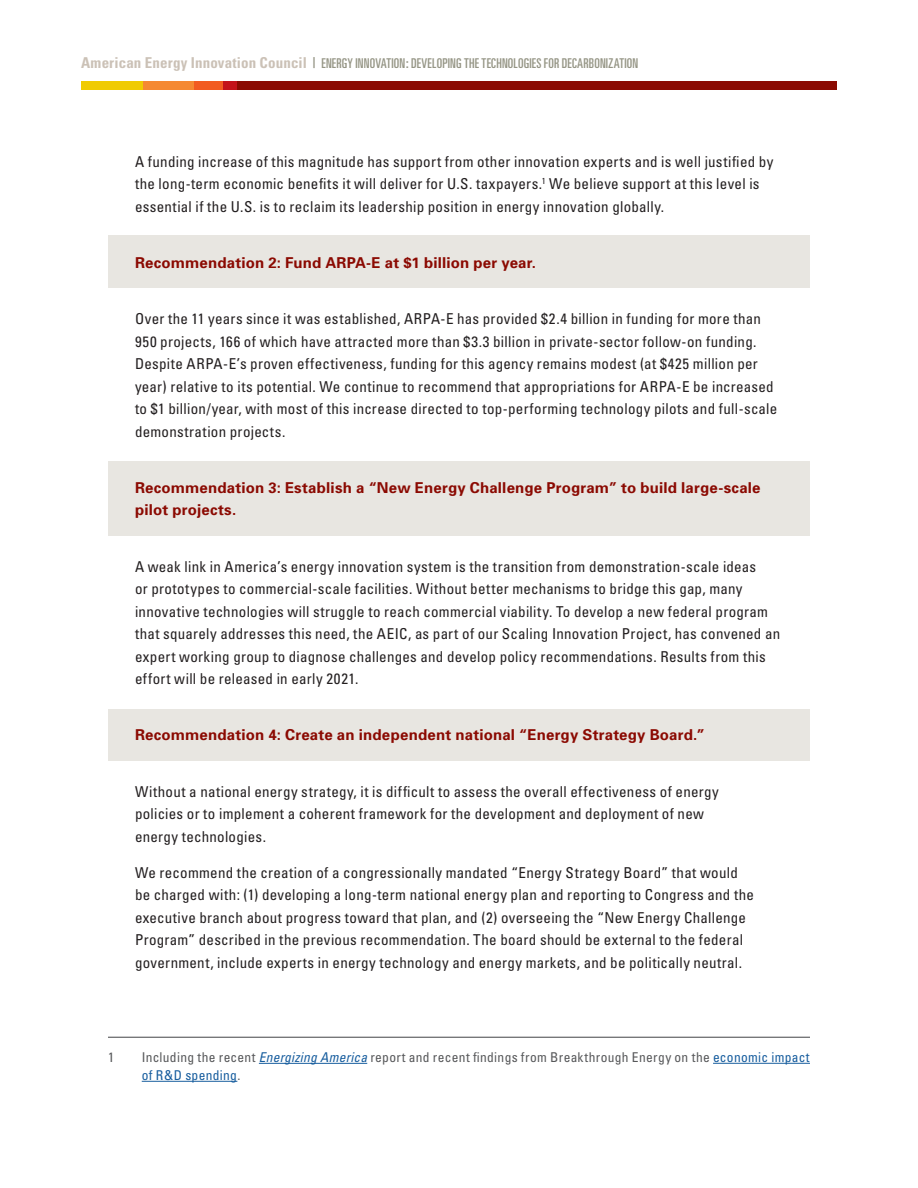
<style>
.page{position:relative;width:918px;height:1188px;background:#fff}
.page>*{position:absolute;margin:0;border:0;box-sizing:border-box;transform-origin:0 0}
.Body_-_Indented{font:condensed 15px/22.5px "Univers";letter-spacing:.02em;color:#231f20}
.Recommendations{font:700 15px/22.5px "Univers";letter-spacing:.015em;color:#8b0a02}
.Footnotes{font:condensed 13.5px/18px "Univers";letter-spacing:.02em;color:#57585a}
.t1{font:ultra-condensed 13.5px "Univers";letter-spacing:.01em;color:#959585}
.s1{font-weight:700;font-stretch:condensed;font-size:15px;color:#cbc1b6}
.s2{font-size:15px}
.s3{font-style:italic;color:#175d9e}
.s4{color:#175d9e}
</style>
<div class="page">
<div style="left:194px;top:81px;width:29px;height:9px;background:#f25b21"></div>
<div style="left:237px;top:81px;width:600px;height:9px;background:#8b0a02"></div>
<div style="left:223px;top:81px;width:14px;height:9px;background:#c4121a"></div>
<div style="left:81px;top:81px;width:62px;height:9px;background:#f0cb02"></div>
<div style="left:143px;top:81px;width:51px;height:9px;background:#f58932"></div>
<div style="left:108px;top:235px;width:702px;height:53px;background:#e8e6e1"></div>
<div style="left:108px;top:461px;width:702px;height:75px;background:#e8e6e1"></div>
<div style="left:108px;top:709px;width:702px;height:52px;background:#e8e6e1"></div>
<hr style="left:108px;top:1037px;width:702px;height:1px;background:#57585a">
<hr style="left:259px;top:1063px;width:108px;height:1px;background:#175d9e">
<hr style="left:713px;top:1063px;width:97px;height:1px;background:#175d9e">
<hr style="left:142px;top:1081px;width:95px;height:1px;background:#175d9e">
<p class="t1" style="left:81px;top:55px;width:559px"><span class="s1">American Energy Innovation Council</span> <span class="s2">|</span> ENERGY INNOVATION: DEVELOPING THE TECHNOLOGIES FOR DECARBONIZATION</p>
<p class="Body_-_Indented" style="left:135px;top:150px;width:640px">A funding increase of this magnitude has support from other innovation experts and is well justified by the long-term economic benefits it will deliver for U.S. taxpayers.<sup>1</sup> We believe support at this level is essential if the U.S. is to reclaim its leadership position in energy innovation globally.</p>
<p class="Recommendations" style="left:135px;top:251px;width:403px">Recommendation 2: Fund ARPA-E at $1 billion per year.</p>
<p class="Body_-_Indented" style="left:135px;top:307px;width:644px">Over the 11 years since it was established, ARPA-E has provided $2.4 billion in funding for more than 950 projects, 166 of which have attracted more than $3.3 billion in private-sector follow-on funding.<br>Despite ARPA-E’s proven effectiveness, funding for this agency remains modest (at $425 million per year) relative to its potential. We continue to recommend that appropriations for ARPA-E be increased to $1 billion/year, with most of this increase directed to top-performing technology pilots and full-scale demonstration projects.</p>
<p class="Recommendations" style="left:135px;top:476px;width:627px">Recommendation 3: Establish a “New Energy Challenge Program” to build large-scale pilot projects.</p>
<p class="Body_-_Indented" style="left:135px;top:555px;width:647px">A weak link in America’s energy innovation system is the transition from demonstration-scale ideas<br>or prototypes to commercial-scale facilities. Without better mechanisms to bridge this gap, many innovative technologies will struggle to reach commercial viability. To develop a new federal program that squarely addresses this need, the AEIC, as part of our Scaling Innovation Project, has convened an expert working group to diagnose challenges and develop policy recommendations. Results from this effort will be released in early 2021.</p>
<p class="Recommendations" style="left:135px;top:723px;width:571px">Recommendation 4: Create an independent national “Energy Strategy Board.”</p>
<p class="Body_-_Indented" style="left:135px;top:780px;width:585px">Without a national energy strategy, it is difficult to assess the overall effectiveness of energy policies or to implement a coherent framework for the development and deployment of new energy technologies.</p>
<p class="Body_-_Indented" style="left:135px;top:861px;width:621px">We recommend the creation of a congressionally mandated “Energy Strategy Board” that would be charged with: (1) developing a long-term national energy plan and reporting to Congress and the executive branch about progress toward that plan, and (2) overseeing the “New Energy Challenge Program” described in the previous recommendation. The board should be external to the federal government, include experts in energy technology and energy markets, and be politically neutral.</p>
<p class="Footnotes" style="left:108px;top:1048px;width:7px">1</p>
<p class="Footnotes" style="left:142px;top:1048px;width:669px">Including the recent <span class="s3">Energizing America</span> report and recent findings from Breakthrough Energy on the <span class="s4">economic impact of R&amp;D spending</span>.</p>
</div>
